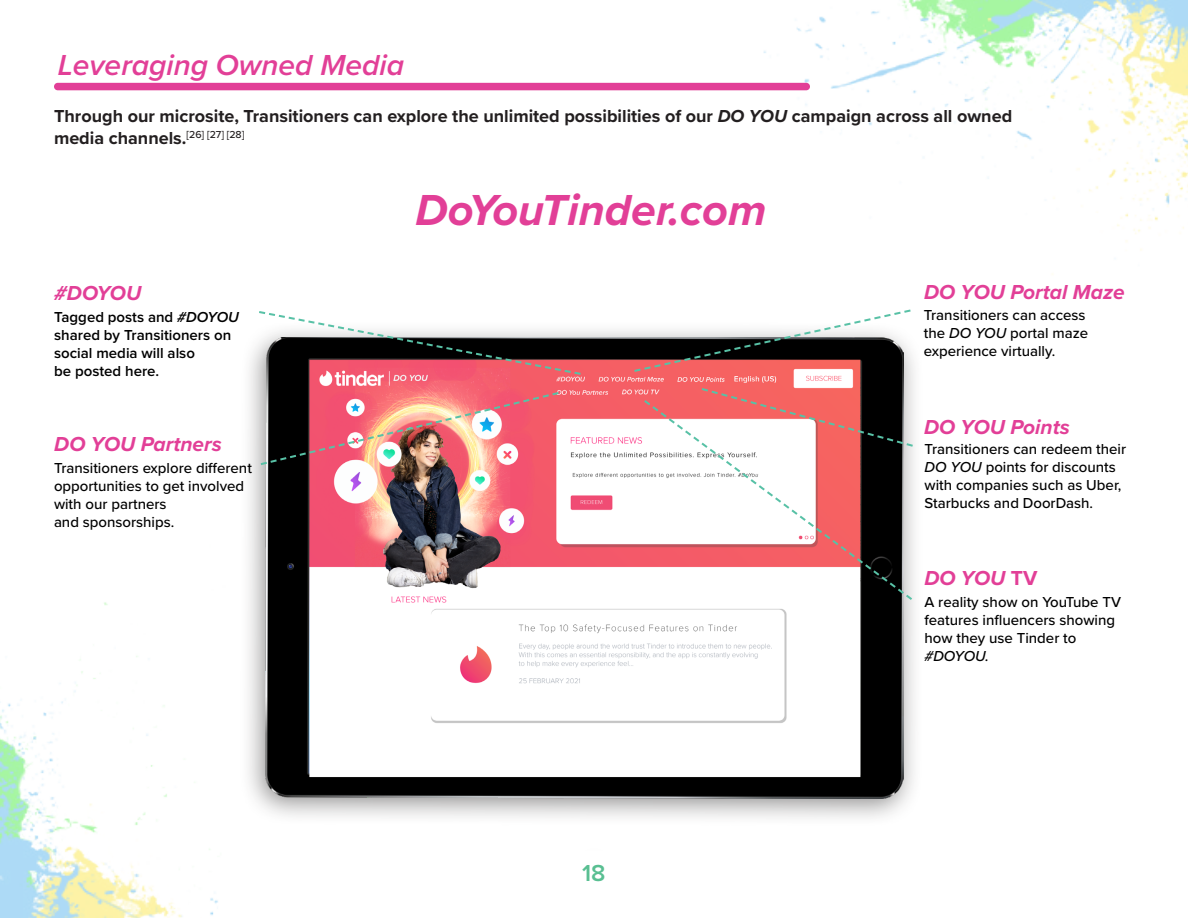
<style>
.page{position:relative;width:1188px;height:918px;background:#fff}
.page>*{position:absolute;margin:0;border:0;box-sizing:border-box;transform-origin:0 0}
.t1{font:italic 700 45px "Proxima Nova";color:#e23f97}
.t2{font:italic 600 30px "Proxima Nova";color:#e23f97}
.t3{font:600 24px "Proxima Nova";color:#59bf92}
.t4{font:italic 700 21px "Proxima Nova";color:#e23f97}
.t5{font:700 18px "Proxima Nova";color:#231f20}
.t6{font:500 15px/18px "Proxima Nova";color:#000}
.t7{font:600 15px/18px "Proxima Nova";color:#000}
.s1{font-style:italic}
.s2{font-style:normal}
</style>
<div class="page">
<img style="left:0;top:0;width:1188px;height:918px">
<div style="left:240px;top:321px;width:683px;height:506px;background:#8c8b8b;opacity:.92"></div>
<img style="left:266px;top:338px;width:638px;height:460px">
<img style="left:258px;top:391px;width:303px;height:76px">
<svg style="left:700px;top:387px;width:215px;height:61px;background:#c25f5d"></svg>
<svg style="left:257px;top:310px;width:326px;height:66px"></svg>
<svg style="left:632px;top:308px;width:281px;height:65px"></svg>
<svg style="left:642px;top:398px;width:272px;height:204px"></svg>
<div style="left:54px;top:83px;width:756px;height:7px;background:#e23f97;border-radius:4px"></div>
<div style="left:554px;top:850px;width:67px;height:41px;background:#fff;border-radius:18px"></div>
<p class="t2" style="left:58px;top:42px;width:348px">Leveraging Owned Media</p>
<p class="t5" style="left:54px;top:103px;width:960px">Through our microsite, Transitioners can explore the unlimited possibilities of our <span class="s1">DO YOU</span> campaign across all owned</p>
<p class="t5" style="left:54px;top:124px;width:192px">media channels.<sup>[26]</sup> <sup>[27]</sup> <sup>[28]</sup></p>
<p class="t4" style="left:54px;top:277px;width:89px">#DOYOU</p>
<p class="t7" style="left:54px;top:308px;width:186px">Tagged posts and <span class="s1">#DOYOU </span>shared by Transitioners on social media will also</p>
<p class="t7" style="left:54px;top:362px;width:107px">be posted here.</p>
<p class="t4" style="left:54px;top:428px;width:169px">DO YOU Partners</p>
<p class="t6" style="left:54px;top:458px;width:199px">Transitioners explore different opportunities to get involved with our partners</p>
<p class="t6" style="left:54px;top:512px;width:122px">and sponsorships.</p>
<p class="t1" style="left:416px;top:176px;width:352px">DoYouTinder.com</p>
<p class="t3" style="left:582px;top:862px;width:25px">18</p>
<p class="t4" style="left:924px;top:276px;width:202px">DO YOU Portal Maze</p>
<p class="t6" style="left:924px;top:306px;width:166px">Transitioners can access the <span class="s1">DO YOU</span> portal maze experience virtually.</p>
<p class="t4" style="left:924px;top:411px;width:147px">DO YOU Points</p>
<p class="t6" style="left:925px;top:439px;width:203px">Transitioners can redeem their<br><span class="s1">DO YOU</span> points for discounts with companies such as Uber,<br>Starbucks and DoorDash.</p>
<p class="t4" style="left:924px;top:562px;width:115px">DO YOU <span class="s2">TV</span></p>
<p class="t6" style="left:924px;top:592px;width:198px">A reality show on YouTube TV features influencers showing how they use Tinder to <span class="s1">#DOYOU.</span></p>
</div>
